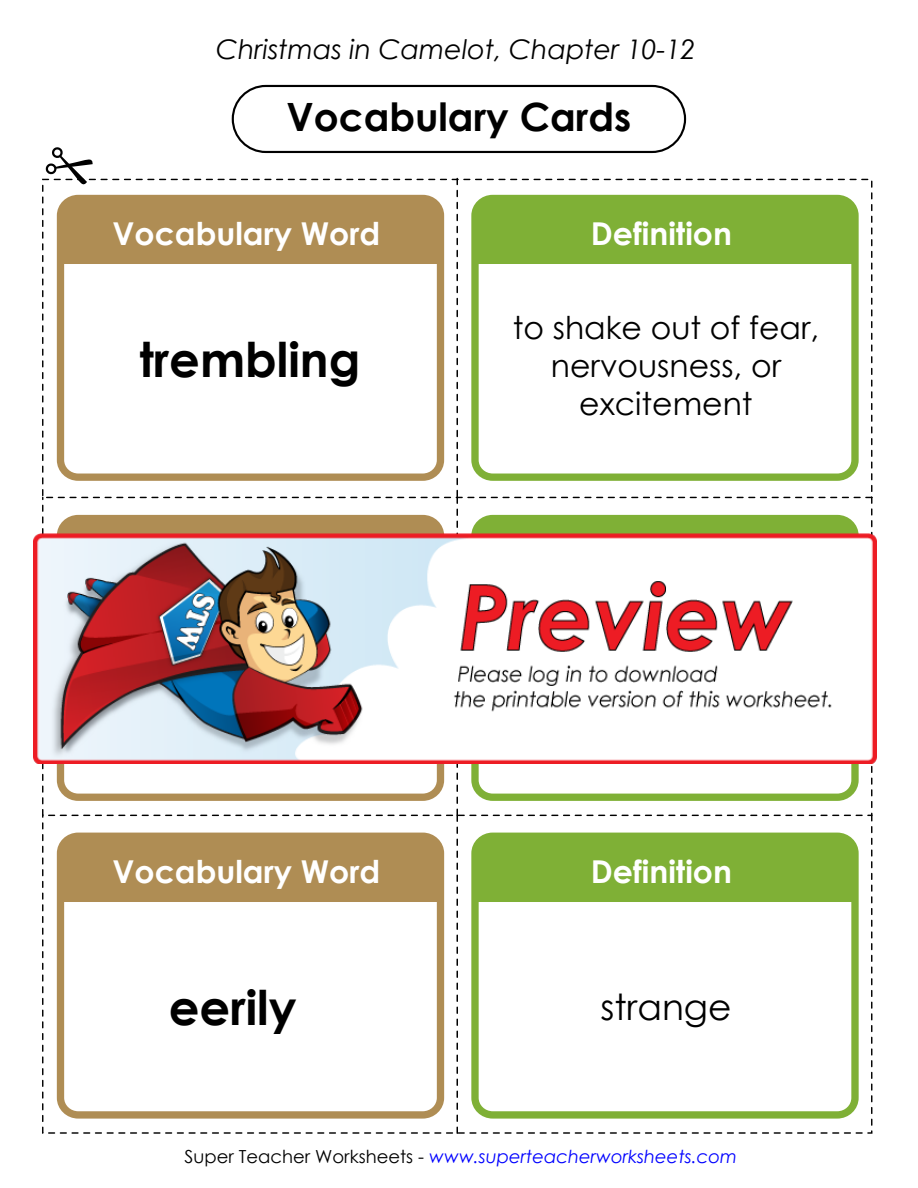
<style>
.page{position:relative;width:918px;height:1188px;background:#fff}
.page>*{position:absolute;margin:0;border:0;box-sizing:border-box;transform-origin:0 0}
.t1{font:700 48px "Century Gothic 2";color:#000}
.t2{font:700 39px "Century Gothic 2";color:#000}
.t3{font:36px "Century Gothic 2";color:#000}
.t4{font:700 31.5px "Century Gothic 2";color:#fff}
.t5{font:31.5px/37.8px "Century Gothic 2";color:#000;text-align:center}
.t6{font:italic 27px "Century Gothic 2";color:#000}
.t7{font:italic 18px "Century Gothic 2";color:#00f}
.s1{font-style:normal;color:#000}
</style>
<div class="page">
<div style="left:232px;top:85px;width:454px;height:68px;border:2px solid #000;border-radius:33px"></div>
<div style="left:57px;top:195px;width:387px;height:286px;border:7px solid #af8d54;border-radius:17px"></div>
<div style="left:471px;top:195px;width:388px;height:286px;border:7px solid #7fb036;border-radius:17px"></div>
<svg style="left:43px;top:148px;width:50px;height:37px"></svg>
<div style="left:61px;top:198px;width:379px;height:66px;background:#af8d54"></div>
<div style="left:476px;top:198px;width:379px;height:66px;background:#7fb036"></div>
<div style="left:57px;top:515px;width:387px;height:286px;border:7px solid #af8d54;border-radius:17px"></div>
<div style="left:471px;top:515px;width:388px;height:286px;border:7px solid #7fb036;border-radius:17px"></div>
<div style="left:61px;top:518px;width:379px;height:15px;background:#af8d54"></div>
<div style="left:476px;top:518px;width:379px;height:15px;background:#7fb036"></div>
<svg style="left:456px;top:178px;width:2px;height:956px"></svg>
<div style="left:57px;top:833px;width:387px;height:286px;border:7px solid #af8d54;border-radius:17px"></div>
<div style="left:471px;top:833px;width:388px;height:286px;border:7px solid #7fb036;border-radius:17px"></div>
<div style="left:61px;top:836px;width:379px;height:66px;background:#af8d54"></div>
<div style="left:476px;top:836px;width:379px;height:66px;background:#7fb036"></div>
<img style="left:33px;top:533px;width:844px;height:231px">
<h3 class="t6" style="left:216px;top:30px;width:481px">Christmas in Camelot, Chapter 10-12</h3>
<h2 class="t2" style="left:287px;top:87px;width:346px">Vocabulary Cards</h2>
<h3 class="t4" style="left:113px;top:210px;width:269px">Vocabulary Word</h3>
<h3 class="t4" style="left:591px;top:210px;width:143px">Definition</h3>
<h1 class="t1" style="left:140px;top:323px;width:222px">trembling</h1>
<h3 class="t5" style="left:513px;top:308px;width:308px">to shake out of fear, nervousness, or excitement</h3>
<h3 class="t4" style="left:113px;top:848px;width:269px">Vocabulary Word</h3>
<h3 class="t4" style="left:591px;top:848px;width:143px">Definition</h3>
<h1 class="t1" style="left:169px;top:971px;width:129px">eerily</h1>
<h3 class="t3" style="left:600px;top:982px;width:133px">strange</h3>
<p class="t7" style="left:185px;top:1144px;width:554px"><span class="s1">Super Teacher Worksheets -</span> www.superteacherworksheets.com</p>
</div>
